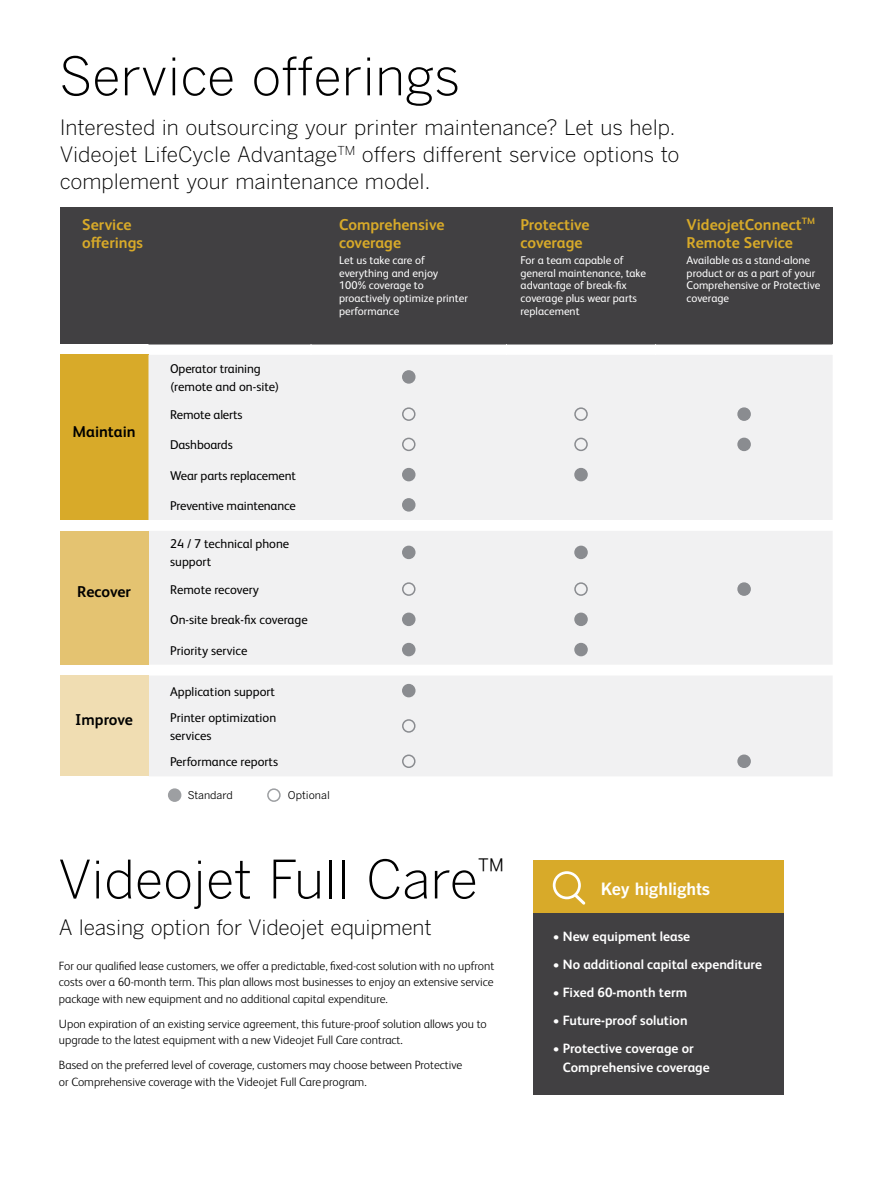
<style>
.page{position:relative;width:891px;height:1188px;background:#fff}
.page>*{position:absolute;margin:0;border:0;box-sizing:border-box;transform-origin:0 0}
.t1{font:300 52.5px "Benton Gothic";color:#000}
.t2{font:300 21px/27px "Benton Gothic";color:#000}
.t3{font:700 16.8px "Benton Gothic";letter-spacing:-.01em;color:#fff}
.t4{font:700 15.75px/18px "FS Albert Pro";color:#d8aa29}
.t5{font:700 15.75px "FS Albert Pro";color:#000}
.t6{font:700 13.5px/19.5px "FS Albert Pro";color:#fff}
.t7{font:12.75px/18px "FS Albert Pro";color:#000}
.t8{font:300 12px/16.5px "FS Albert Pro";color:#000}
.t9{font:11.25px/12.8px "FS Albert Pro";color:#fff}
.t10{font:10.65px "Benton Gothic";color:#000}
</style>
<div class="page">
<div style="left:60px;top:355px;width:88px;height:165px;background:#d8aa29"></div>
<div style="left:148px;top:355px;width:684px;height:421px;background:#f1f1f2"></div>
<div style="left:60px;top:531px;width:88px;height:134px;background:#e4c371"></div>
<div style="left:60px;top:676px;width:88px;height:100px;background:#f0ddb2"></div>
<hr style="left:149px;top:344px;width:162px;height:1px;background:#414042">
<hr style="left:311px;top:344px;width:196px;height:1px;background:#414042">
<hr style="left:507px;top:344px;width:149px;height:1px;background:#414042">
<hr style="left:656px;top:344px;width:177px;height:1px;background:#414042">
<div style="left:403px;top:371px;width:12px;height:12px;background:#8a8c90;border-radius:50%"></div>
<div style="left:402px;top:370px;width:14px;height:14px;border:2px solid #939598;border-radius:50%"></div>
<div style="left:402px;top:407px;width:14px;height:14px;border:2px solid #939598;border-radius:50%"></div>
<div style="left:574px;top:407px;width:14px;height:14px;border:2px solid #939598;border-radius:50%"></div>
<div style="left:738px;top:408px;width:12px;height:12px;background:#8a8c90;border-radius:50%"></div>
<div style="left:737px;top:407px;width:14px;height:14px;border:2px solid #939598;border-radius:50%"></div>
<div style="left:402px;top:438px;width:14px;height:13px;border:2px solid #939598;border-radius:50%"></div>
<div style="left:574px;top:438px;width:14px;height:13px;border:2px solid #939598;border-radius:50%"></div>
<div style="left:738px;top:438px;width:12px;height:12px;background:#8a8c90;border-radius:50%"></div>
<div style="left:737px;top:438px;width:14px;height:13px;border:2px solid #939598;border-radius:50%"></div>
<div style="left:403px;top:469px;width:12px;height:12px;background:#8a8c90;border-radius:50%"></div>
<div style="left:402px;top:468px;width:14px;height:13px;border:2px solid #939598;border-radius:50%"></div>
<div style="left:575px;top:469px;width:12px;height:12px;background:#8a8c90;border-radius:50%"></div>
<div style="left:574px;top:468px;width:14px;height:13px;border:2px solid #939598;border-radius:50%"></div>
<div style="left:403px;top:499px;width:12px;height:12px;background:#8a8c90;border-radius:50%"></div>
<div style="left:402px;top:498px;width:14px;height:14px;border:2px solid #939598;border-radius:50%"></div>
<div style="left:403px;top:546px;width:12px;height:12px;background:#8a8c90;border-radius:50%"></div>
<div style="left:402px;top:546px;width:14px;height:13px;border:2px solid #939598;border-radius:50%"></div>
<div style="left:575px;top:546px;width:12px;height:12px;background:#8a8c90;border-radius:50%"></div>
<div style="left:574px;top:546px;width:14px;height:13px;border:2px solid #939598;border-radius:50%"></div>
<div style="left:402px;top:582px;width:14px;height:14px;border:2px solid #939598;border-radius:50%"></div>
<div style="left:574px;top:582px;width:14px;height:14px;border:2px solid #939598;border-radius:50%"></div>
<div style="left:738px;top:583px;width:12px;height:12px;background:#8a8c90;border-radius:50%"></div>
<div style="left:737px;top:582px;width:14px;height:14px;border:2px solid #939598;border-radius:50%"></div>
<div style="left:403px;top:613px;width:12px;height:12px;background:#8a8c90;border-radius:50%"></div>
<div style="left:402px;top:613px;width:14px;height:13px;border:2px solid #939598;border-radius:50%"></div>
<div style="left:575px;top:613px;width:12px;height:12px;background:#8a8c90;border-radius:50%"></div>
<div style="left:574px;top:613px;width:14px;height:13px;border:2px solid #939598;border-radius:50%"></div>
<div style="left:403px;top:644px;width:12px;height:12px;background:#8a8c90;border-radius:50%"></div>
<div style="left:402px;top:643px;width:14px;height:13px;border:2px solid #939598;border-radius:50%"></div>
<div style="left:575px;top:644px;width:12px;height:12px;background:#8a8c90;border-radius:50%"></div>
<div style="left:574px;top:643px;width:14px;height:13px;border:2px solid #939598;border-radius:50%"></div>
<div style="left:403px;top:685px;width:12px;height:12px;background:#8a8c90;border-radius:50%"></div>
<div style="left:402px;top:684px;width:14px;height:13px;border:2px solid #939598;border-radius:50%"></div>
<div style="left:402px;top:719px;width:14px;height:14px;border:2px solid #939598;border-radius:50%"></div>
<div style="left:402px;top:755px;width:14px;height:13px;border:2px solid #939598;border-radius:50%"></div>
<div style="left:738px;top:755px;width:12px;height:12px;background:#8a8c90;border-radius:50%"></div>
<div style="left:737px;top:755px;width:14px;height:13px;border:2px solid #939598;border-radius:50%"></div>
<div style="left:267px;top:788px;width:14px;height:14px;border:2px solid #9d9fa2;border-radius:50%"></div>
<div style="left:169px;top:789px;width:12px;height:12px;background:#9d9fa2;border-radius:50%"></div>
<div style="left:168px;top:788px;width:13px;height:14px;border:2px solid #9d9fa2;border-radius:50%"></div>
<div style="left:60px;top:208px;width:773px;height:136px;background:#414042"></div>
<div style="left:533px;top:860px;width:251px;height:53px;background:#d8aa29"></div>
<div style="left:533px;top:913px;width:251px;height:182px;background:#414042"></div>
<svg style="left:553px;top:871px;width:32px;height:34px"></svg>
<h1 class="t1" style="left:59px;top:46px;width:403px">Service offerings</h1>
<h2 class="t2" style="left:60px;top:114px;width:621px">Interested in outsourcing your printer maintenance? Let us help.<br>Videojet LifeCycle Advantage<sup>TM</sup> offers different service options to complement your maintenance model.</h2>
<h3 class="t4" style="left:82px;top:215px;width:62px">Service offerings</h3>
<h3 class="t4" style="left:339px;top:215px;width:107px">Comprehensive coverage</h3>
<p class="t9" style="left:339px;top:253px;width:130px">Let us take care of everything and enjoy<br>100% coverage to proactively optimize printer performance</p>
<p class="t9" style="left:521px;top:253px;width:127px">For a team capable of general maintenance, take advantage of break-fix coverage plus wear parts replacement</p>
<h3 class="t4" style="left:521px;top:215px;width:71px">Protective coverage</h3>
<h3 class="t4" style="left:687px;top:215px;width:130px">VideojetConnect<sup>TM<br></sup>Remote Service</h3>
<p class="t9" style="left:687px;top:253px;width:135px">Available as a stand-alone product or as a part of your<br>Comprehensive or Protective coverage</p>
<h3 class="t5" style="left:72px;top:420px;width:65px">Maintain</h3>
<h3 class="t5" style="left:77px;top:581px;width:55px">Recover</h3>
<h3 class="t5" style="left:75px;top:709px;width:59px">Improve</h3>
<p class="t7" style="left:170px;top:359px;width:111px">Operator training (remote and on-site)</p>
<p class="t7" style="left:170px;top:405px;width:74px">Remote alerts</p>
<p class="t7" style="left:170px;top:435px;width:64px">Dashboards</p>
<p class="t7" style="left:170px;top:465px;width:127px">Wear parts replacement</p>
<p class="t7" style="left:170px;top:495px;width:127px">Preventive maintenance</p>
<p class="t7" style="left:170px;top:534px;width:121px">24 / 7 technical phone support</p>
<p class="t7" style="left:170px;top:580px;width:90px">Remote recovery</p>
<p class="t7" style="left:170px;top:610px;width:139px">On-site break-fix coverage</p>
<p class="t7" style="left:170px;top:640px;width:79px">Priority service</p>
<p class="t7" style="left:170px;top:677px;width:108px;line-height:26.4px">Application support<br>Printer optimization</p>
<p class="t7" style="left:170px;top:721px;width:110px;line-height:26.2px">services<br>Performance reports</p>
<p class="t10" style="left:188px;top:789px;width:47px">Standard</p>
<p class="t10" style="left:288px;top:789px;width:44px">Optional</p>
<h1 class="t1" style="left:58px;top:849px;width:448px">Videojet Full Care<sup>™</sup></h1>
<h2 class="t2" style="left:59px;top:914px;width:374px">A leasing option for Videojet equipment</h2>
<p class="t8" style="left:59px;top:957px;width:437px;text-align:justify">For our qualified lease customers, we offer a predictable, fixed-cost solution with no upfront costs over a 60-month term. This plan allows most businesses to enjoy an extensive service package with new equipment and no additional capital expenditure.</p>
<p class="t8" style="left:59px;top:1015px;width:429px">Upon expiration of an existing service agreement, this future-proof solution allows you to upgrade to the latest equipment with a new Videojet Full Care contract.</p>
<p class="t8" style="left:59px;top:1056px;width:405px">Based on the preferred level of coverage, customers may choose between Protective or Comprehensive coverage with the Videojet Full Careprogram.</p>
<h3 class="t3" style="left:601px;top:879px;width:111px">Key highlights</h3>
<p class="t6" style="left:553px;top:925px;width:139px">• New equipment lease</p>
<p class="t6" style="left:553px;top:953px;width:211px">• No additional capital expenditure</p>
<p class="t6" style="left:553px;top:981px;width:136px">• Fixed 60-month term</p>
<p class="t6" style="left:553px;top:1009px;width:136px">• Future-proof solution</p>
<p class="t6" style="left:563px;top:1037px;width:148px;text-indent:-10px">• Protective coverage or<br>Comprehensive coverage</p>
</div>
